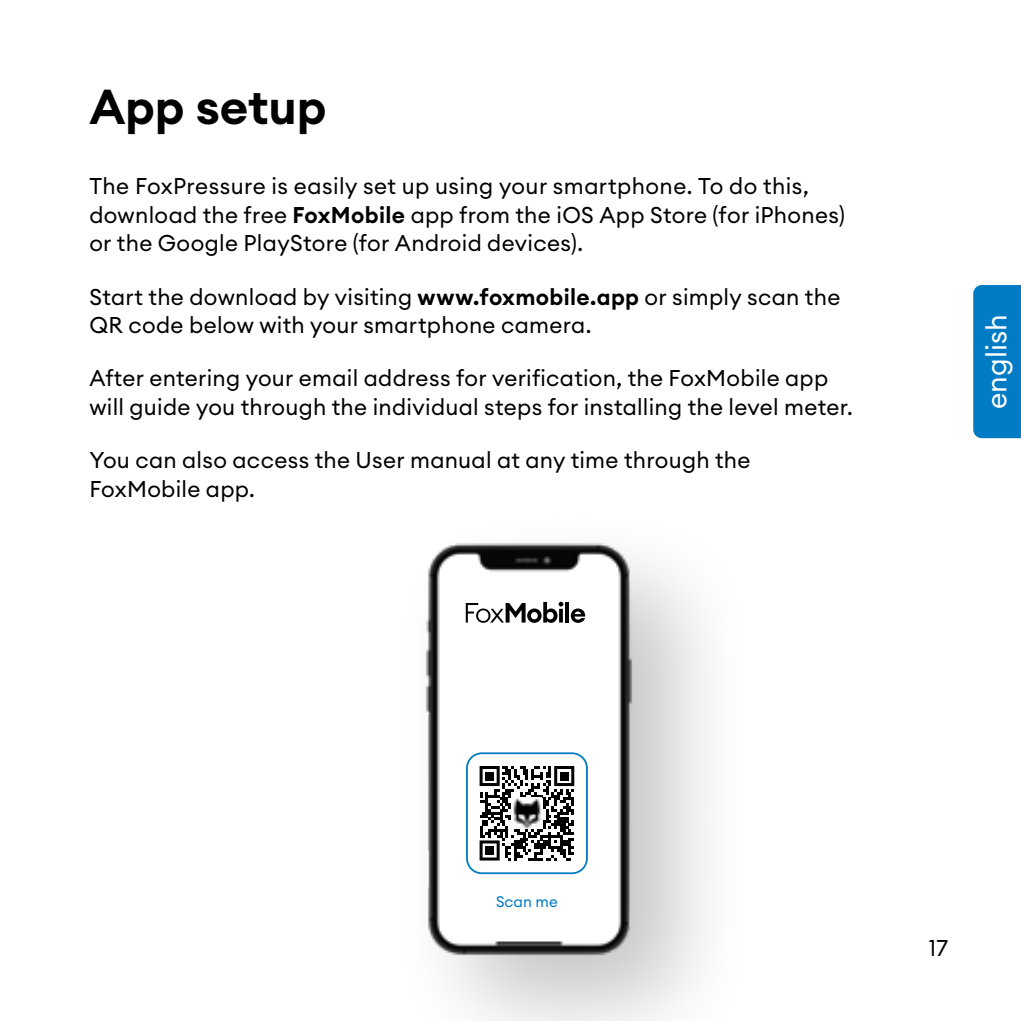
<style>
.page{position:relative;width:1021px;height:1021px;background:#fff}
.page>*{position:absolute;margin:0;border:0;box-sizing:border-box;transform-origin:0 0}
.t1{font:600 48.3px "Euclid Circular A";letter-spacing:-.005em;color:#000}
.t2{font:28.2px "Euclid Circular A";letter-spacing:.005em;color:#fff}
.t3{font:22.5px/28.2px "Euclid Circular A";letter-spacing:.015em;color:#000}
.t4{font:15px "Euclid Circular A";color:#007bc4}
.s1{font-weight:600}
</style>
<div class="page">
<div style="left:973px;top:285px;width:47px;height:153px;background:#007bc4"></div>
<div style="left:390px;top:507px;width:365px;height:513px;background:#000;opacity:.23"></div>
<img style="left:397px;top:527px;width:250px;height:456px">
<div style="left:474px;top:760px;width:106px;height:106px;background:#fff"></div>
<svg style="left:479px;top:766px;width:95px;height:94px"></svg>
<div style="left:485px;top:771px;width:9px;height:9px;background:#000"></div>
<div style="left:560px;top:771px;width:8px;height:9px;background:#000"></div>
<div style="left:485px;top:846px;width:9px;height:8px;background:#000"></div>
<img style="left:512px;top:797px;width:29px;height:32px">
<div style="left:466px;top:752px;width:122px;height:122px;border:2px solid #007bc4;border-radius:15px"></div>
<hr style="left:565px;top:602px;width:4px;height:20px;background:#000">
<svg style="left:571px;top:608px;width:14px;height:15px"></svg>
<svg style="left:466px;top:601px;width:97px;height:22px"></svg>
<h1 class="t1" style="left:89px;top:75px;width:239px">App setup</h1>
<p class="t3" style="left:89px;top:172px;width:757px">The FoxPressure is easily set up using your smartphone. To do this, download the free <span class="s1">FoxMobile</span> app from the iOS App Store (for iPhones) or the Google PlayStore (for Android devices).</p>
<p class="t3" style="left:89px;top:282px;width:752px">Start the download by visiting <span class="s1">www.foxmobile.app</span> or simply scan the<br>QR code below with your smartphone camera.</p>
<p class="t3" style="left:89px;top:364px;width:765px">After entering your email address for verification, the FoxMobile app will guide you through the individual steps for installing the level meter.</p>
<p class="t3" style="left:89px;top:446px;width:662px">You can also access the User manual at any time through the<br>FoxMobile app.</p>
<p class="t2" style="left:978px;top:409px;width:97px;rotate:-90deg">english</p>
<p class="t4" style="left:496px;top:891px;width:63px">Scan me</p>
<p class="t3" style="left:929px;top:933px;width:20px">17</p>
</div>
